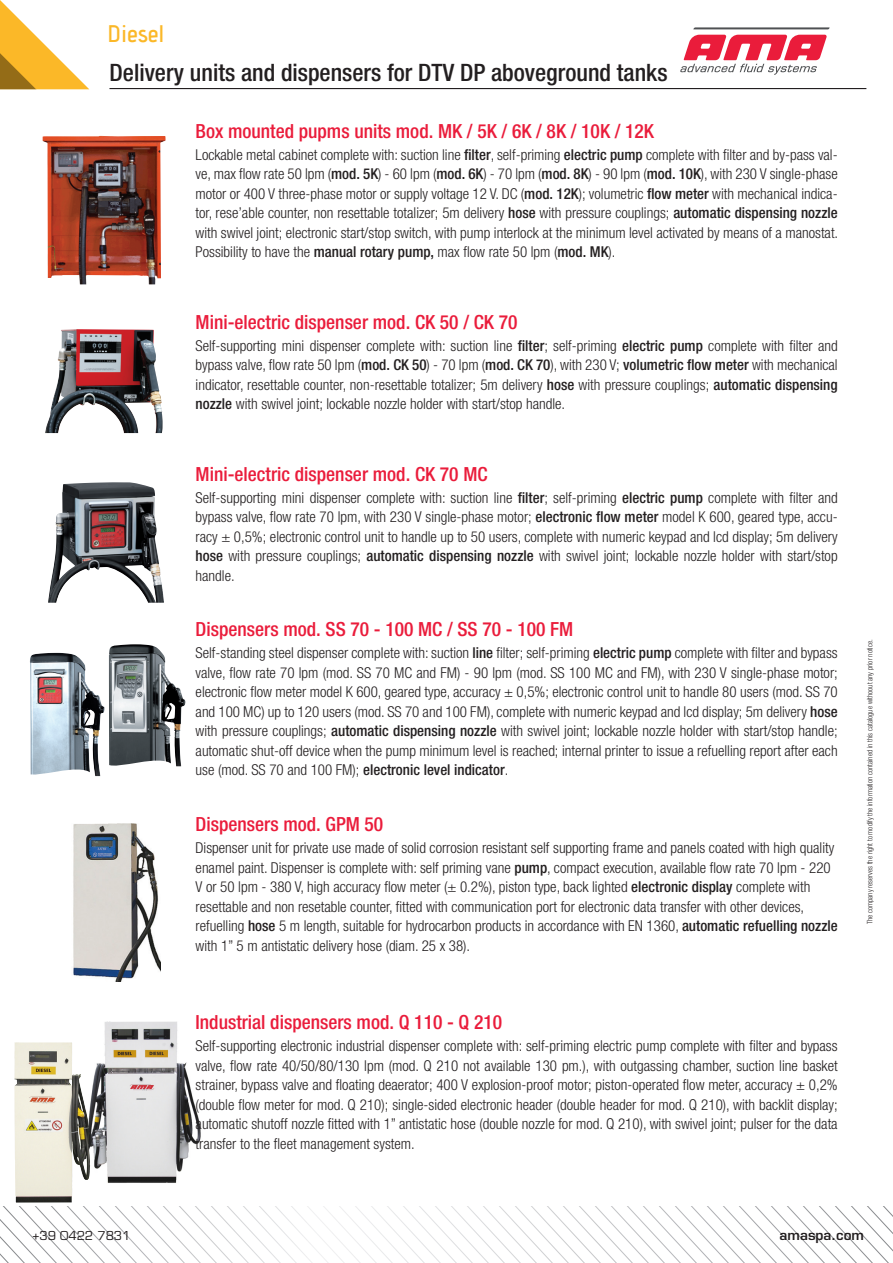
<style>
.page{position:relative;width:893px;height:1263px;background:#fff}
.page>*{position:absolute;margin:0;border:0;box-sizing:border-box;transform-origin:0 0}
.t1{font:500 condensed 24px "Helvetica Neue LT Std";color:#231f20}
.t2{font:600 24px "Advent Pro";color:#fbb828}
.t3{font:500 condensed 19.5px "Helvetica Neue LT Std";color:#ea1c3b}
.t4{font:300 condensed 15px/19.5px "Helvetica Neue LT Std";color:#231f20;text-align:justify}
.t5{font:600 13.5px "Eurostile";color:#231f20}
.t6{font:12px "Eurostile";color:#231f20}
.t7{font:300 condensed 7.5px "Helvetica Neue LT Std";color:#231f20}
.s1{font-weight:500}
</style>
<div class="page">
<svg style="left:693px;top:27px;width:137px;height:2px"></svg>
<svg style="left:680px;top:35px;width:147px;height:40px"></svg>
<hr style="left:109px;top:88px;width:757px;height:1px;background:#231f20">
<svg style="left:0;top:0;width:89px;height:89px"></svg>
<svg style="left:0;top:1207px;width:893px;height:56px"></svg>
<img style="left:43px;top:136px;width:123px;height:148px">
<img style="left:45px;top:329px;width:107px;height:104px">
<img style="left:48px;top:482px;width:116px;height:121px">
<img style="left:73px;top:823px;width:87px;height:159px">
<img style="left:30px;top:653px;width:75px;height:123px">
<svg style="left:30px;top:762px;width:62px;height:14px"></svg>
<img style="left:109px;top:644px;width:77px;height:122px">
<svg style="left:109px;top:753px;width:63px;height:13px"></svg>
<img style="left:90px;top:1021px;width:111px;height:162px">
<img style="left:14px;top:1042px;width:76px;height:160px">
<p class="t2" style="left:107px;top:19px;width:59px">Diesel</p>
<p class="t1" style="left:110px;top:59px;width:559px">Delivery units and dispensers for DTV DP aboveground tanks</p>
<p class="t3" style="left:196px;top:119px;width:460px">Box mounted pupms units mod. MK / 5K / 6K / 8K / 10K / 12K</p>
<p class="t4" style="left:196px;top:145px;width:644px">Lockable metal cabinet complete with: suction line <span class="s1">filter</span>, self-priming <span class="s1">electric pump</span> complete with filter and by-pass val&shy;ve, max flow rate 50 lpm (<span class="s1">mod. 5K</span>) - 60 lpm (<span class="s1">mod. 6K</span>) - 70 lpm (<span class="s1">mod. 8K</span>) - 90 lpm (<span class="s1">mod. 10K</span>), with 230 V single-phase motor or 400 V three-phase motor or supply voltage 12 V. DC (<span class="s1">mod. 12K</span>); volumetric <span class="s1">flow meter</span> with mechanical indica&shy;tor, rese’able counter, non resettable totalizer; 5m delivery <span class="s1">hose</span> with pressure couplings; <span class="s1">automatic dispensing nozzle </span>with swivel joint; electronic start/stop switch, with pump interlock at the minimum level activated by means of a manostat.<br>Possibility to have the <span class="s1">manual rotary pump,</span> max flow rate 50 lpm (<span class="s1">mod. MK</span>).</p>
<p class="t3" style="left:196px;top:310px;width:323px">Mini-electric dispenser mod. CK 50 / CK 70</p>
<p class="t4" style="left:196px;top:336px;width:644px">Self-supporting mini dispenser complete with: suction line <span class="s1">filter</span>; self-priming <span class="s1">electric pump</span> complete with filter and bypass valve, flow rate 50 lpm (<span class="s1">mod. CK 50</span>) - 70 lpm (<span class="s1">mod. CK 70</span>), with 230 V; <span class="s1">volumetric flow meter</span> with mechanical indicator, resettable counter, non-resettable totalizer; 5m delivery <span class="s1">hose</span> with pressure couplings; <span class="s1">automatic dispensing nozzle</span> with swivel joint; lockable nozzle holder with start/stop handle.</p>
<p class="t3" style="left:196px;top:462px;width:293px">Mini-electric dispenser mod. CK 70 MC</p>
<p class="t6" style="left:32px;top:1228px;width:100px">+39 0422 7831</p>
<p class="t4" style="left:196px;top:487px;width:644px">Self-supporting mini dispenser complete with: suction line <span class="s1">filter</span>; self-priming <span class="s1">electric pump</span> complete with filter and bypass valve, flow rate 70 lpm, with 230 V single-phase motor; <span class="s1">electronic flow meter</span> model K 600, geared type, accu&shy;racy ± 0,5%; electronic control unit to handle up to 50 users, complete with numeric keypad and lcd display; 5m delivery <span class="s1">hose</span> with pressure couplings; <span class="s1">automatic dispensing nozzle</span> with swivel joint; lockable nozzle holder with start/stop handle.</p>
<p class="t3" style="left:196px;top:618px;width:379px">Dispensers mod. SS 70 - 100 MC / SS 70 - 100 FM</p>
<p class="t4" style="left:196px;top:643px;width:644px">Self-standing steel dispenser complete with: suction <span class="s1">line</span> filter; self-priming <span class="s1">electric pump</span> complete with filter and bypass valve, flow rate 70 lpm (mod. SS 70 MC and FM) - 90 lpm (mod. SS 100 MC and FM), with 230 V single-phase motor; electronic flow meter model K 600, geared type, accuracy ± 0,5%; electronic control unit to handle 80 users (mod. SS 70 and 100 MC) up to 120 users (mod. SS 70 and 100 FM), complete with numeric keypad and lcd display; 5m delivery <span class="s1">hose </span>with pressure couplings; <span class="s1">automatic dispensing nozzle</span> with swivel joint; lockable nozzle holder with start/stop handle; automatic shut-off device when the pump minimum level is reached; internal printer to issue a refuelling report after each use (mod. SS 70 and 100 FM); <span class="s1">electronic level indicator</span>.</p>
<p class="t3" style="left:196px;top:813px;width:189px">Dispensers mod. GPM 50</p>
<p class="t4" style="left:196px;top:838px;width:644px;text-align:left">Dispenser unit for private use made of solid corrosion resistant self supporting frame and panels coated with high quality enamel paint. Dispenser is complete with: self priming vane <span class="s1">pump</span>, compact execution, available flow rate 70 lpm - 220<br>V or 50 lpm - 380 V, high accuracy flow meter (± 0.2%), piston type, back lighted <span class="s1">electronic display</span> complete with resettable and non resetable counter, fitted with communication port for electronic data transfer with other devices, refuelling <span class="s1">hose</span> 5 m length, suitable for hydrocarbon products in accordance with EN 1360, <span class="s1">automatic refuelling nozzle </span>with 1” 5 m antistatic delivery hose (diam. 25 x 38).</p>
<p class="t3" style="left:196px;top:1011px;width:308px">Industrial dispensers mod. Q 110 - Q 210</p>
<p class="t4" style="left:196px;top:1036px;width:644px">Self-supporting electronic industrial dispenser complete with: self-priming electric pump complete with filter and bypass valve, flow rate 40/50/80/130 lpm (mod. Q 210 not available 130 pm.), with outgassing chamber, suction line basket strainer, bypass valve and floating deaerator; 400 V explosion-proof motor; piston-operated flow meter, accuracy ± 0,2% (double flow meter for mod. Q 210); single-sided electronic header (double header for mod. Q 210), with backlit display; automatic shutoff nozzle fitted with 1” antistatic hose (double nozzle for mod. Q 210), with swivel joint; pulser for the data transfer to the fleet management system.</p>
<p class="t7" style="left:865px;top:924px;width:286px;rotate:-90deg">The company reserves the right to modify the information contained in this catalogue withoout any prior notice.</p>
<p class="t5" style="left:780px;top:1226px;width:86px">amaspa.com</p>
</div>
